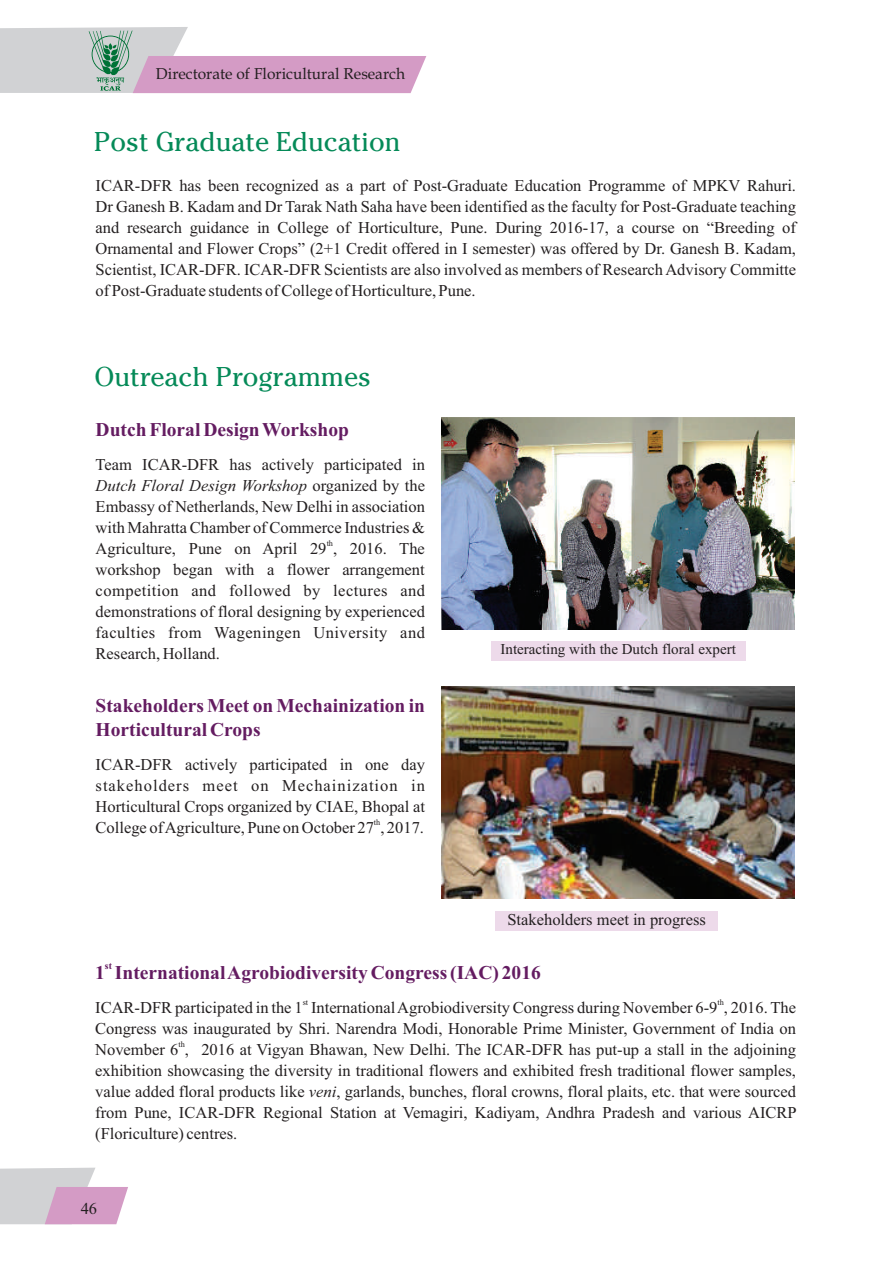
<style>
.page{position:relative;width:893px;height:1263px;background:#fff}
.page>*{position:absolute;margin:0;border:0;box-sizing:border-box;transform-origin:0 0}
.t1{font:27px "Cheltenham";color:#058a58}
.t2{font:700 19.5px/24.9px "Times New Roman";color:#641c61}
.t3{font:16.5px/21px "Times New Roman";color:#231f20;text-align:justify}
.t4{font:15.75px "Book Antiqua";color:#231f20}
.t5{font:15px "Times New Roman";color:#231f20}
.t6{font:700 9.75px "Times New Roman";color:#641c61}
.t7{font:8.25px "Times New Roman";color:#231f20}
.s1{font-style:italic}
</style>
<div class="page">
<svg style="left:0;top:1168px;width:128px;height:56px;background:#d8c3d4"></svg>
<svg style="left:0;top:27px;width:426px;height:66px"></svg>
<div style="left:491px;top:641px;width:254px;height:19px;background:#eddaea"></div>
<div style="left:496px;top:911px;width:222px;height:19px;background:#eddaea"></div>
<img style="left:442px;top:417px;width:353px;height:212px">
<img style="left:442px;top:686px;width:353px;height:212px">
<p class="t4" style="left:156px;top:67px;width:251px">Directorate of Floricultural Research</p>
<h1 class="t1" style="left:94px;top:131px;width:308px">Post Graduate Education</h1>
<p class="t3" style="left:95px;top:176px;width:702px">ICAR-DFR has been recognized as a part of Post-Graduate Education Programme of MPKV Rahuri.<br>Dr Ganesh B. Kadam and Dr Tarak Nath Saha have been identified as the faculty for Post-Graduate teaching and research guidance in College of Horticulture, Pune. During 2016-17, a course on “Breeding of Ornamental and Flower Crops” (2+1 Credit offered in I semester) was offered by Dr. Ganesh B. Kadam, Scientist, ICAR-DFR. ICAR-DFR Scientists are also involved as members of Research Advisory Committe of Post-Graduate students of College of Horticulture, Pune.</p>
<h1 class="t1" style="left:94px;top:365px;width:278px">Outreach Programmes</h1>
<p class="t2" style="left:96px;top:419px;width:255px">Dutch Floral Design Workshop</p>
<p class="t3" style="left:96px;top:455px;width:331px">Team ICAR-DFR has actively participated in <span class="s1">Dutch Floral Design Workshop</span> organized by the Embassy of Netherlands, New Delhi in association with Mahratta Chamber of Commerce Industries &amp;</p>
<p class="t7" style="left:327px;top:540px;width:8px">th</p>
<p class="t3" style="left:96px;top:540px;width:331px">Agriculture, Pune on April 29 , 2016. The workshop began with a flower arrangement competition and followed by lectures and demonstrations of floral designing by experienced faculties from Wageningen University and Research, Holland.</p>
<p class="t2" style="left:96px;top:694px;width:331px">Stakeholders Meet on Mechainization in<br>Horticultural Crops</p>
<p class="t3" style="left:96px;top:756px;width:331px">ICAR-DFR actively participated in one day stakeholders meet on Mechainization in Horticultural Crops organized by CIAE, Bhopal at</p>
<p class="t7" style="left:374px;top:819px;width:8px">th</p>
<p class="t3" style="left:96px;top:819px;width:330px">College of Agriculture, Pune on October 27 , 2017.</p>
<p class="t5" style="left:500px;top:644px;width:237px">Interacting with the Dutch floral expert</p>
<p class="t3" style="left:507px;top:910px;width:200px">Stakeholders meet in progress</p>
<p class="t6" style="left:105px;top:963px;width:9px">st</p>
<p class="t2" style="left:95px;top:962px;width:447px">1 International Agrobiodiversity Congress (IAC) 2016</p>
<p class="t7" style="left:303px;top:999px;width:7px">st</p>
<p class="t7" style="left:717px;top:999px;width:8px">th</p>
<p class="t3" style="left:95px;top:999px;width:702px">ICAR-DFR participated in the 1 International Agrobiodiversity Congress during November 6-9 , 2016. The<br>Congress was inaugurated by Shri. Narendra Modi, Honorable Prime Minister, Government of India on</p>
<p class="t7" style="left:178px;top:1041px;width:8px">th</p>
<p class="t3" style="left:95px;top:1041px;width:703px">November 6 , 2016 at Vigyan Bhawan, New Delhi. The ICAR-DFR has put-up a stall in the adjoining exhibition showcasing the diversity in traditional flowers and exhibited fresh traditional flower samples, value added floral products like <span class="s1">veni</span>, garlands, bunches, floral crowns, floral plaits, etc. that were sourced from Pune, ICAR-DFR Regional Station at Vemagiri, Kadiyam, Andhra Pradesh and various AICRP (Floriculture) centres.</p>
<p class="t3" style="left:81px;top:1199px;width:18px">46</p>
</div>
